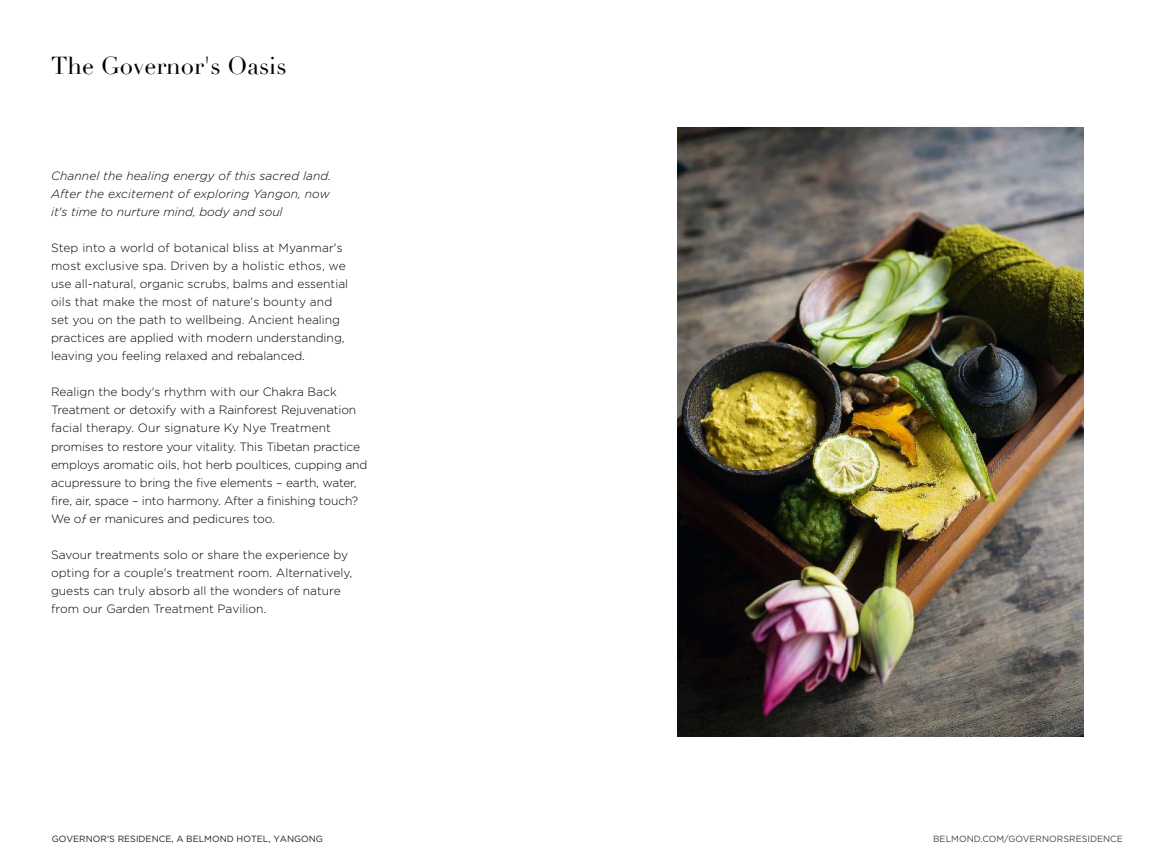
<style>
.page{position:relative;width:1174px;height:864px;background:#fff}
.page>*{position:absolute;margin:0;border:0;box-sizing:border-box;transform-origin:0 0}
.t1{font:24px "Didot";color:#000}
.t2{font:300 12px/18px "Gotham";color:#000}
.t3{font:italic 300 12px/18px "Gotham";letter-spacing:.01em;color:#000}
.t4{font:9px "Gotham";color:#231f20}
.t5{font:9px "Gotham";color:#484847}
</style>
<div class="page">
<img style="left:677px;top:127px;width:406px;height:609px">
<h1 class="t1" style="left:51px;top:51px;width:237px">The Governor's Oasis</h1>
<p class="t3" style="left:51px;top:166px;width:282px">Channel the healing energy of this sacred land.<br>After the excitement of exploring Yangon, now it's time to nurture mind, body and soul</p>
<p class="t2" style="left:51px;top:238px;width:299px">Step into a world of botanical bliss at Myanmar's most exclusive spa. Driven by a holistic ethos, we use all-natural, organic scrubs, balms and essential oils that make the most of nature's bounty and set you on the path to wellbeing. Ancient healing practices are applied with modern understanding, leaving you feeling relaxed and rebalanced.</p>
<p class="t2" style="left:51px;top:382px;width:318px">Realign the body's rhythm with our Chakra Back Treatment or detoxify with a Rainforest Rejuvenation facial therapy. Our signature Ky Nye Treatment promises to restore your vitality. This Tibetan practice employs aromatic oils, hot herb poultices, cupping and acupressure to bring the five elements – earth, water, fire, air, space – into harmony. After a finishing touch?<br>We oƒ er manicures and pedicures too.</p>
<p class="t2" style="left:51px;top:545px;width:303px">Savour treatments solo or share the experience by opting for a couple's treatment room. Alternatively, guests can truly absorb all the wonders of nature from our Garden Treatment Pavilion.</p>
<p class="t4" style="left:52px;top:832px;width:273px">GOVERNOR'S RESIDENCE, A BELMOND HOTEL, YANGONG</p>
<p class="t5" style="left:933px;top:832px;width:191px">BELMOND.COM/GOVERNORSRESIDENCE</p>
</div>
